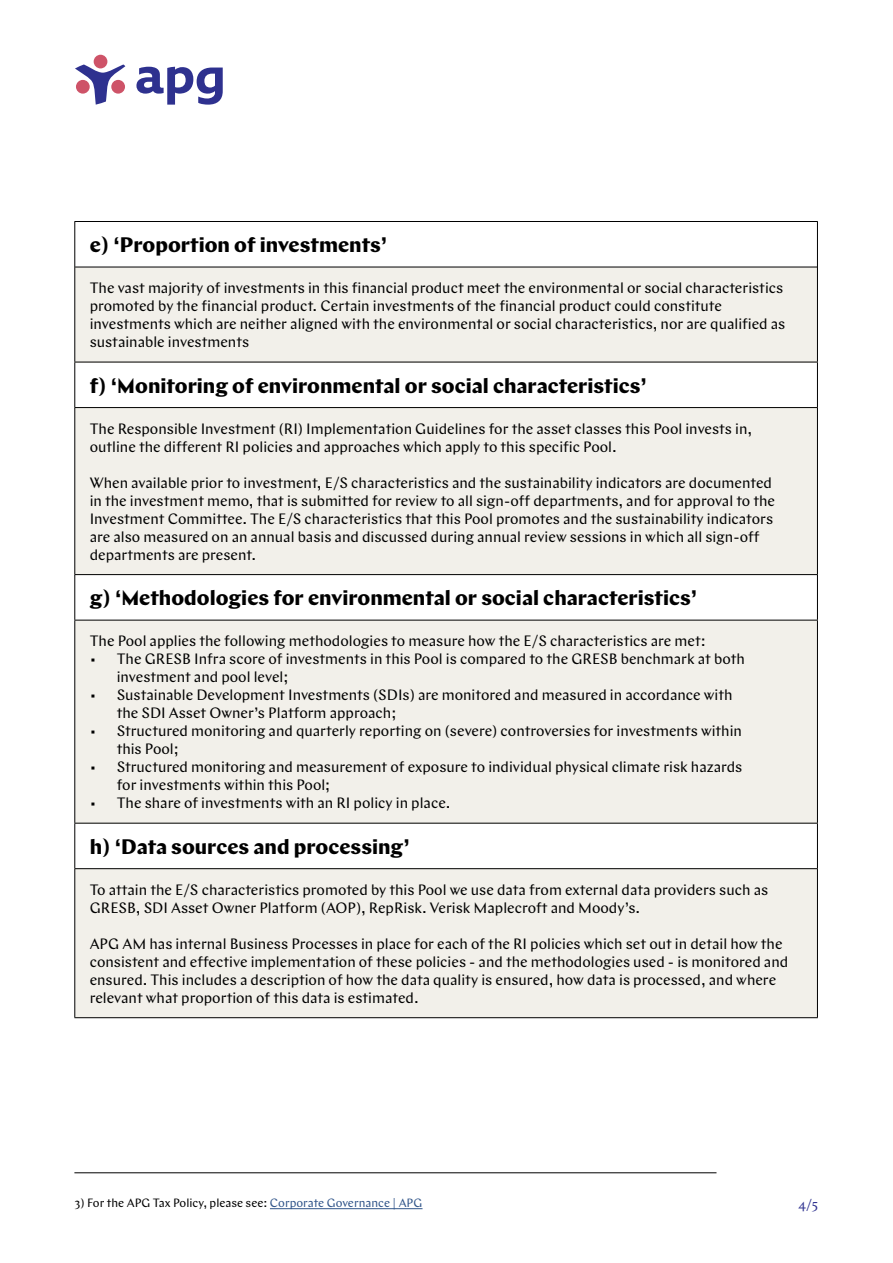
<style>
.page{position:relative;width:893px;height:1263px;background:#fff}
.page>*{position:absolute;margin:0;border:0;box-sizing:border-box;transform-origin:0 0}
.t1{font:700 21px "Chap APG";color:#000}
.Body{font:15px/18px "Chap APG";color:#000}
.t2{font:13.5px "Chap APG";color:#2e318f}
.t3{font:12px "Chap APG";color:#000}
.s1{color:#31558a}
</style>
<div class="page">
<div style="left:94px;top:55px;width:13px;height:13px;background:#ce5368;border-radius:50%"></div>
<svg style="left:75px;top:64px;width:50px;height:41px"></svg>
<svg style="left:136px;top:67px;width:87px;height:38px"></svg>
<div style="left:75px;top:267px;width:742px;height:95px;background:#f2f0ea"></div>
<div style="left:75px;top:408px;width:742px;height:167px;background:#f2f0ea"></div>
<div style="left:75px;top:620px;width:742px;height:203px;background:#f2f0ea"></div>
<div style="left:75px;top:869px;width:742px;height:149px;background:#f2f0ea"></div>
<hr style="left:74px;top:221px;width:744px;height:1px;background:#000">
<hr style="left:74px;top:222px;width:1px;height:45px;background:#000">
<hr style="left:74px;top:267px;width:1px;height:95px;background:#000">
<hr style="left:817px;top:222px;width:1px;height:45px;background:#000">
<hr style="left:817px;top:267px;width:1px;height:95px;background:#000">
<hr style="left:75px;top:267px;width:742px;height:1px;background:#000">
<hr style="left:74px;top:362px;width:744px;height:1px;background:#000">
<hr style="left:74px;top:362px;width:1px;height:45px;background:#000">
<hr style="left:817px;top:362px;width:1px;height:45px;background:#000">
<hr style="left:74px;top:574px;width:744px;height:1px;background:#000">
<hr style="left:74px;top:575px;width:1px;height:45px;background:#000">
<hr style="left:817px;top:575px;width:1px;height:45px;background:#000">
<hr style="left:74px;top:823px;width:744px;height:1px;background:#000">
<hr style="left:74px;top:823px;width:1px;height:45px;background:#000">
<hr style="left:817px;top:823px;width:1px;height:45px;background:#000">
<hr style="left:74px;top:1017px;width:744px;height:1px;background:#000">
<hr style="left:74px;top:407px;width:744px;height:1px;background:#000">
<hr style="left:74px;top:408px;width:1px;height:166px;background:#000">
<hr style="left:817px;top:408px;width:1px;height:166px;background:#000">
<hr style="left:74px;top:620px;width:744px;height:1px;background:#000">
<hr style="left:74px;top:620px;width:1px;height:203px;background:#000">
<hr style="left:817px;top:620px;width:1px;height:203px;background:#000">
<hr style="left:74px;top:868px;width:744px;height:1px;background:#000">
<hr style="left:74px;top:869px;width:1px;height:148px;background:#000">
<hr style="left:817px;top:869px;width:1px;height:148px;background:#000">
<hr style="left:74px;top:1172px;width:642px;height:1px;background:#000">
<hr style="left:270px;top:1208px;width:153px;height:1px;background:#31558a">
<p class="t1" style="left:90px;top:231px;width:299px">e) ‘Proportion of investments’</p>
<p class="Body" style="left:90px;top:279px;width:697px">The vast majority of investments in this financial product meet the environmental or social characteristics promoted by the financial product. Certain investments of the financial product could constitute investments which are neither aligned with the environmental or social characteristics, nor are qualified as sustainable investments</p>
<p class="t1" style="left:90px;top:372px;width:559px">f) ‘Monitoring of environmental or social characteristics’</p>
<p class="Body" style="left:90px;top:419px;width:664px">The Responsible Investment (RI) Implementation Guidelines for the asset classes this Pool invests in, outline the different RI policies and approaches which apply to this specific Pool.</p>
<p class="Body" style="left:90px;top:473px;width:687px">When available prior to investment, E/S characteristics and the sustainability indicators are documented in the investment memo, that is submitted for review to all sign-off departments, and for approval to the Investment Committee. The E/S characteristics that this Pool promotes and the sustainability indicators are also measured on an annual basis and discussed during annual review sessions in which all sign-off departments are present.</p>
<p class="t1" style="left:90px;top:584px;width:609px">g) ‘Methodologies for environmental or social characteristics’</p>
<p class="Body" style="left:90px;top:632px;width:618px">The Pool applies the following methodologies to measure how the E/S characteristics are met:</p>
<p class="Body" style="left:117px;top:650px;width:630px;text-indent:-27px">• The GRESB Infra score of investments in this Pool is compared to the GRESB benchmark at both investment and pool level;</p>
<p class="Body" style="left:117px;top:686px;width:617px;text-indent:-27px">• Sustainable Development Investments (SDIs) are monitored and measured in accordance with the SDI Asset Owner’s Platform approach;</p>
<p class="Body" style="left:117px;top:722px;width:627px;text-indent:-27px">• Structured monitoring and quarterly reporting on (severe) controversies for investments within this Pool;</p>
<p class="Body" style="left:117px;top:758px;width:627px;text-indent:-27px">• Structured monitoring and measurement of exposure to individual physical climate risk hazards for investments within this Pool;</p>
<p class="Body" style="left:90px;top:794px;width:362px">• The share of investments with an RI policy in place.</p>
<p class="t1" style="left:90px;top:833px;width:322px">h) ‘Data sources and processing’</p>
<p class="Body" style="left:90px;top:880px;width:680px">To attain the E/S characteristics promoted by this Pool we use data from external data providers such as<br>GRESB, SDI Asset Owner Platform (AOP), RepRisk. Verisk Maplecroft and Moody’s.</p>
<p class="Body" style="left:90px;top:934px;width:700px">APG AM has internal Business Processes in place for each of the RI policies which set out in detail how the consistent and effective implementation of these policies - and the methodologies used - is monitored and ensured. This includes a description of how the data quality is ensured, how data is processed, and where relevant what proportion of this data is estimated.</p>
<p class="t3" style="left:74px;top:1196px;width:350px">3) For the APG Tax Policy, please see: <span class="s1">Corporate Governance | APG</span></p>
<p class="t2" style="left:798px;top:1196px;width:22px">4/5</p>
</div>
